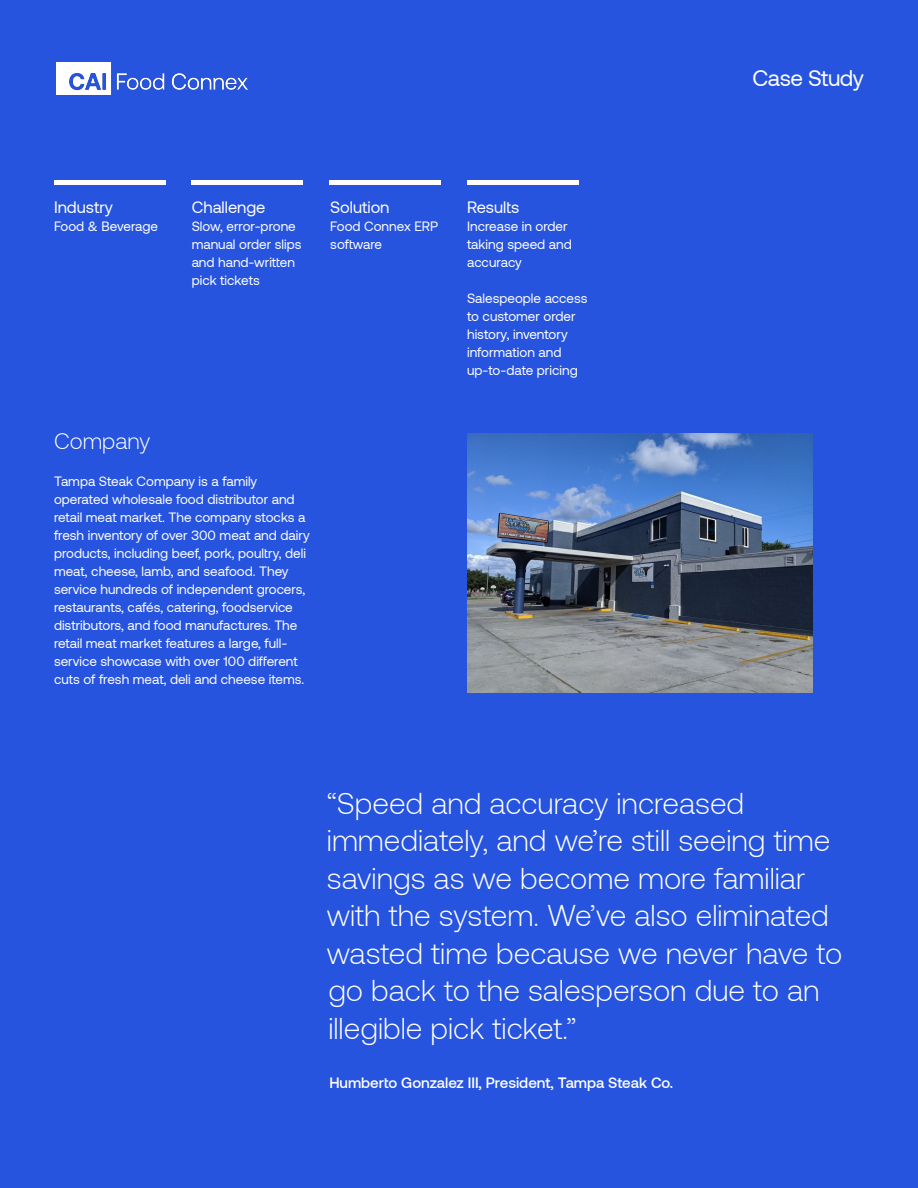
<style>
.page{position:relative;width:918px;height:1188px;background:#2654de}
.page>*{position:absolute;margin:0;border:0;box-sizing:border-box;transform-origin:0 0}
.t1{font:300 30px/37.5px "Aeonik";color:#fff}
.t2{font:22.5px "Aeonik";letter-spacing:-.02em;color:#fff}
.t3{font:300 22.5px "Aeonik";color:#fff}
.t4{font:16.5px "Aeonik";color:#fff}
.t5{font:500 15px "Aeonik";color:#fff}
.t6{font:13.5px/18px "Aeonik";color:#fff}
</style>
<div class="page">
<img style="left:467px;top:433px;width:346px;height:259px">
<div style="left:54px;top:180px;width:111px;height:5px;background:#fff"></div>
<div style="left:467px;top:180px;width:111px;height:5px;background:#fff"></div>
<div style="left:329px;top:180px;width:112px;height:5px;background:#fff"></div>
<div style="left:192px;top:180px;width:111px;height:5px;background:#fff"></div>
<img style="left:57px;top:62px;width:190px;height:32px">
<p class="t2" style="left:752px;top:65px;width:113px">Case Study</p>
<p class="t4" style="left:54px;top:199px;width:61px">Industry</p>
<p class="t6" style="left:54px;top:218px;width:106px">Food &amp; Beverage</p>
<p class="t4" style="left:192px;top:199px;width:75px">Challenge</p>
<p class="t6" style="left:192px;top:218px;width:111px">Slow, error-prone manual order slips and hand-written pick tickets</p>
<p class="t4" style="left:330px;top:199px;width:61px">Solution</p>
<p class="t6" style="left:330px;top:218px;width:109px">Food Connex ERP software</p>
<p class="t3" style="left:54px;top:429px;width:98px">Company</p>
<p class="t6" style="left:54px;top:472px;width:257px">Tampa Steak Company is a family operated wholesale food distributor and retail meat market. The company stocks a fresh inventory of over 300 meat and dairy products, including beef, pork, poultry, deli meat, cheese, lamb, and seafood. They service hundreds of independent grocers, restaurants, cafés, catering, foodservice distributors, and food manufactures. The retail meat market features a large, full&shy;service showcase with over 100 different cuts of fresh meat, deli and cheese items.</p>
<p class="t4" style="left:467px;top:199px;width:54px">Results</p>
<p class="t6" style="left:467px;top:218px;width:106px">Increase in order taking speed and accuracy</p>
<p class="t6" style="left:467px;top:290px;width:122px">Salespeople access to customer order history, inventory information and up-to-date pricing</p>
<p class="t1" style="left:327px;top:785px;width:517px">“Speed and accuracy increased immediately, and we’re still seeing time savings as we become more familiar with the system. We’ve also eliminated wasted time because we never have to go back to the salesperson due to an illegible pick ticket.”</p>
<p class="t5" style="left:329px;top:1075px;width:346px">Humberto Gonzalez III, President, Tampa Steak Co.</p>
</div>
